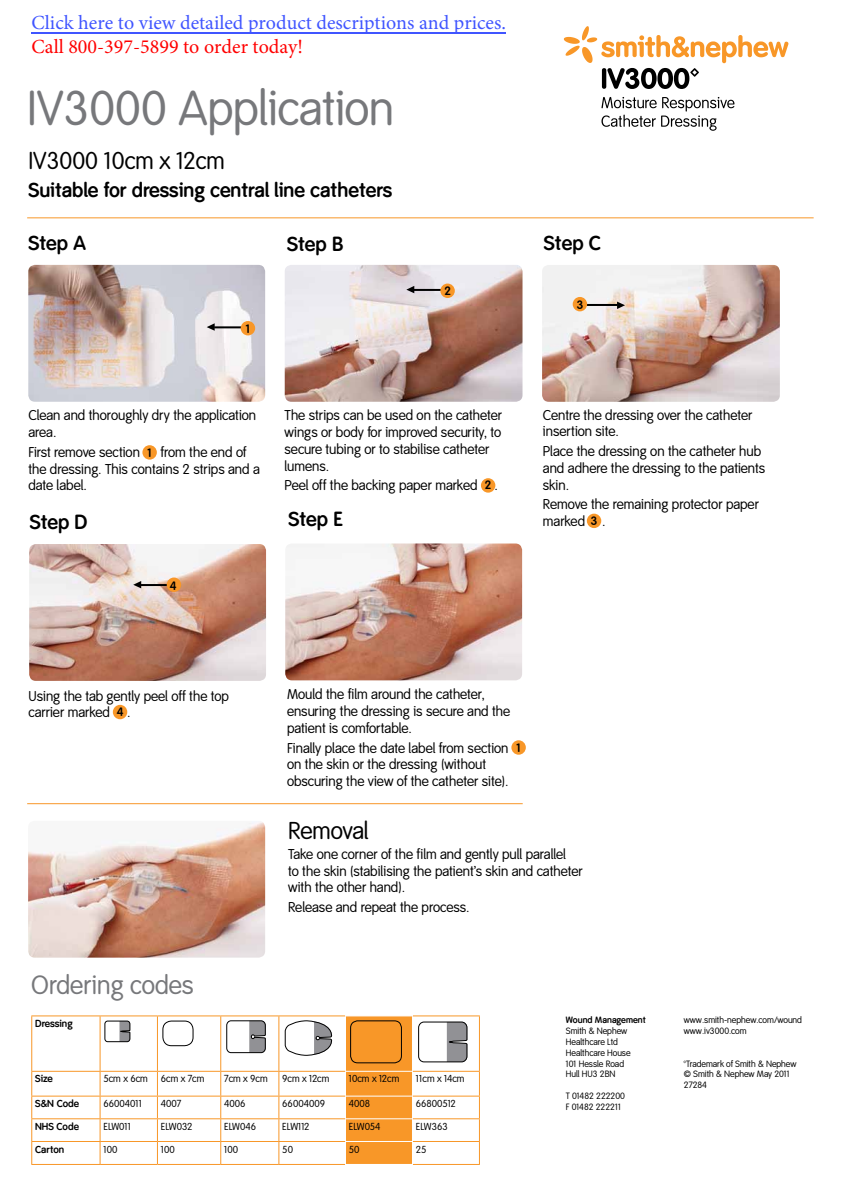
<style>
.page{position:relative;width:842px;height:1191px;background:#fff}
.page>*{position:absolute;margin:0;border:0;box-sizing:border-box;transform-origin:0 0}
.t1{font:48px "Smith&Nephew LF";color:#77787b}
.t2{font:26px "Smith&Nephew LF";color:#77787b}
.t3{font:24px "Smith&Nephew LF";color:#000}
.t4{font:700 20px "Smith&Nephew LF";color:#000}
.t5{font:20px "Minion Pro";color:#4055ff}
.t6{font:20px "Minion Pro";color:#f00}
.t7{font:14px/16.8px "Smith&Nephew LF";color:#000}
.t8{font:700 12px "Smith&Nephew LF";color:#000}
.t9{font:10px "Smith&Nephew LF";color:#000}
.t10{font:700 10px "Smith&Nephew LF";color:#000}
.t11{font:9px/10.8px "Smith&Nephew LF";color:#000}
.t12{font:700 9px "Smith&Nephew LF";color:#000}
</style>
<div class="page">
<svg style="left:601px;top:97px;width:133px;height:34px"></svg>
<svg style="left:564px;top:26px;width:224px;height:63px"></svg>
<img style="left:28px;top:265px;width:237px;height:137px">
<img style="left:285px;top:265px;width:237px;height:137px">
<img style="left:542px;top:265px;width:238px;height:137px">
<img style="left:29px;top:544px;width:237px;height:137px">
<img style="left:28px;top:821px;width:237px;height:136px">
<img style="left:285px;top:543px;width:237px;height:137px">
<hr style="left:27px;top:803px;width:496px;height:1px;background:#f89728">
<hr style="left:157px;top:1015px;width:64px;height:1px;background:#f89728">
<hr style="left:31px;top:1164px;width:69px;height:1px;background:#f89728">
<hr style="left:221px;top:1164px;width:58px;height:1px;background:#f89728">
<hr style="left:31px;top:1015px;width:69px;height:1px;background:#f89728">
<hr style="left:100px;top:1015px;width:57px;height:1px;background:#f89728">
<hr style="left:221px;top:1015px;width:58px;height:1px;background:#f89728">
<hr style="left:279px;top:1015px;width:66px;height:1px;background:#f89728">
<hr style="left:279px;top:1164px;width:66px;height:1px;background:#f89728">
<hr style="left:100px;top:1164px;width:57px;height:1px;background:#f89728">
<hr style="left:157px;top:1164px;width:64px;height:1px;background:#f89728">
<hr style="left:413px;top:1015px;width:67px;height:1px;background:#f89728">
<hr style="left:479px;top:1016px;width:1px;height:54px;background:#f89728">
<hr style="left:413px;top:1070px;width:67px;height:1px;background:#f89728">
<hr style="left:413px;top:1095px;width:67px;height:1px;background:#f89728">
<hr style="left:413px;top:1118px;width:67px;height:1px;background:#f89728">
<hr style="left:413px;top:1141px;width:67px;height:1px;background:#f89728">
<svg style="left:479px;top:1071px;width:1px;height:93px"></svg>
<hr style="left:413px;top:1164px;width:67px;height:1px;background:#f89728">
<svg style="left:31px;top:1016px;width:437px;height:148px"></svg>
<svg style="left:207px;top:323px;width:8px;height:8px"></svg>
<hr style="left:214px;top:326px;width:31px;height:2px;background:#000">
<div style="left:241px;top:321px;width:14px;height:14px;background:#f89728;border-radius:50%"></div>
<div style="left:142px;top:445px;width:15px;height:14px;background:#f89728;border-radius:50%"></div>
<svg style="left:406px;top:286px;width:8px;height:7px"></svg>
<hr style="left:414px;top:289px;width:30px;height:2px;background:#000">
<div style="left:440px;top:283px;width:15px;height:15px;background:#f89728;border-radius:50%"></div>
<div style="left:481px;top:478px;width:14px;height:14px;background:#f89728;border-radius:50%"></div>
<svg style="left:617px;top:301px;width:8px;height:8px"></svg>
<hr style="left:587px;top:304px;width:30px;height:2px;background:#000">
<div style="left:573px;top:297px;width:14px;height:14px;background:#f89728;border-radius:50%"></div>
<div style="left:587px;top:513px;width:14px;height:15px;background:#f89728;border-radius:50%"></div>
<svg style="left:133px;top:581px;width:8px;height:7px"></svg>
<hr style="left:141px;top:584px;width:30px;height:2px;background:#000">
<div style="left:167px;top:577px;width:14px;height:15px;background:#f89728;border-radius:50%"></div>
<div style="left:113px;top:705px;width:14px;height:14px;background:#f89728;border-radius:50%"></div>
<hr style="left:27px;top:218px;width:787px;height:1px;background:#f89728">
<div style="left:511px;top:740px;width:15px;height:14px;background:#f89728;border-radius:50%"></div>
<hr style="left:32px;top:32px;width:474px;height:1px;background:#4055ff">
<h3 class="t5" style="left:32px;top:9px;width:476px">Click here to view detailed product descriptions and prices.</h3>
<h3 class="t6" style="left:32px;top:33px;width:273px">Call 800-397-5899 to order today!</h3>
<p class="t1" style="left:27px;top:81px;width:368px">IV3000 Application</p>
<p class="t3" style="left:28px;top:147px;width:198px">IV3000 10cm x 12cm</p>
<p class="t4" style="left:28px;top:178px;width:365px">Suitable for dressing central line catheters</p>
<p class="t4" style="left:28px;top:231px;width:59px">Step A</p>
<p class="t4" style="left:287px;top:232px;width:58px">Step B</p>
<p class="t8" style="left:246px;top:322px;width:6px">1</p>
<p class="t8" style="left:444px;top:283px;width:8px">2</p>
<p class="t7" style="left:28px;top:407px;width:229px">Clean and thoroughly dry the application area.</p>
<p class="t7" style="left:28px;top:444px;width:113px">First remove section</p>
<p class="t7" style="left:28px;top:444px;width:233px;text-indent:132px">from the end of the dressing. This contains 2 strips and a date label.</p>
<p class="t8" style="left:147px;top:446px;width:6px">1</p>
<p class="t4" style="left:30px;top:510px;width:59px">Step D</p>
<p class="t8" style="left:170px;top:578px;width:8px">4</p>
<p class="t7" style="left:285px;top:407px;width:219px">The strips can be used on the catheter wings or body for improved security, to secure tubing or to stabilise catheter lumens.</p>
<p class="t7" style="left:285px;top:477px;width:215px">Peel off the backing paper marked .</p>
<p class="t8" style="left:485px;top:478px;width:8px">2</p>
<p class="t4" style="left:288px;top:507px;width:56px">Step E</p>
<p class="t4" style="left:544px;top:231px;width:58px">Step C</p>
<p class="t8" style="left:577px;top:298px;width:8px">3</p>
<p class="t7" style="left:543px;top:407px;width:211px">Centre the dressing over the catheter insertion site.</p>
<p class="t7" style="left:543px;top:443px;width:224px">Place the dressing on the catheter hub and adhere the dressing to the patients skin.</p>
<p class="t7" style="left:543px;top:496px;width:217px">Remove the remaining protector paper marked .</p>
<p class="t8" style="left:591px;top:513px;width:8px">3</p>
<p class="t7" style="left:28px;top:687px;width:202px">Using the tab gently peel off the top carrier marked .</p>
<p class="t8" style="left:117px;top:704px;width:8px">4</p>
<p class="t7" style="left:287px;top:686px;width:225px">Mould the film around the catheter, ensuring the dressing is secure and the patient is comfortable.</p>
<p class="t7" style="left:287px;top:739px;width:223px">Finally place the date label from section on the skin or the dressing (without obscuring the view of the catheter site).</p>
<p class="t8" style="left:516px;top:741px;width:6px">1</p>
<p class="t2" style="left:31px;top:970px;width:164px">Ordering codes</p>
<p class="t3" style="left:288px;top:817px;width:82px">Removal</p>
<p class="t7" style="left:288px;top:846px;width:296px">Take one corner of the film and gently pull parallel<br>to the skin (stabilising the patient’s skin and catheter with the other hand).</p>
<p class="t7" style="left:288px;top:899px;width:183px">Release and repeat the process.</p>
<p class="t10" style="left:35px;top:1017px;width:39px">Dressing</p>
<p class="t10" style="left:35px;top:1073px;width:19px">Size</p>
<p class="t9" style="left:103px;top:1073px;width:46px">5cm x 6cm</p>
<p class="t9" style="left:161px;top:1073px;width:45px">6cm x 7cm</p>
<p class="t9" style="left:224px;top:1073px;width:45px">7cm x 9cm</p>
<p class="t9" style="left:282px;top:1073px;width:49px">9cm x 12cm</p>
<p class="t9" style="left:349px;top:1073px;width:52px">10cm x 12cm</p>
<p class="t9" style="left:416px;top:1073px;width:50px">11cm x 14cm</p>
<p class="t10" style="left:35px;top:1097px;width:45px">S&amp;N Code</p>
<p class="t9" style="left:103px;top:1098px;width:40px">66004011</p>
<p class="t9" style="left:161px;top:1098px;width:22px">4007</p>
<p class="t9" style="left:224px;top:1098px;width:23px">4006</p>
<p class="t9" style="left:282px;top:1098px;width:44px">66004009</p>
<p class="t9" style="left:349px;top:1098px;width:23px">4008</p>
<p class="t9" style="left:416px;top:1098px;width:41px">66800512</p>
<p class="t10" style="left:35px;top:1120px;width:45px">NHS Code</p>
<p class="t9" style="left:103px;top:1120px;width:29px">ELW011</p>
<p class="t9" style="left:161px;top:1120px;width:33px">ELW032</p>
<p class="t9" style="left:224px;top:1120px;width:33px">ELW046</p>
<p class="t9" style="left:282px;top:1120px;width:29px">ELW112</p>
<p class="t9" style="left:349px;top:1120px;width:33px">ELW054</p>
<p class="t9" style="left:416px;top:1120px;width:33px">ELW363</p>
<p class="t10" style="left:35px;top:1143px;width:31px">Carton</p>
<p class="t9" style="left:103px;top:1143px;width:15px">100</p>
<p class="t9" style="left:161px;top:1143px;width:15px">100</p>
<p class="t9" style="left:224px;top:1143px;width:15px">100</p>
<p class="t9" style="left:282px;top:1143px;width:12px">50</p>
<p class="t9" style="left:349px;top:1143px;width:12px">50</p>
<p class="t9" style="left:416px;top:1143px;width:12px">25</p>
<p class="t12" style="left:566px;top:1015px;width:81px">Wound Management</p>
<p class="t11" style="left:684px;top:1015px;width:120px">www.smith-nephew.com/wound</p>
<p class="t11" style="left:566px;top:1025px;width:63px">Smith &amp; Nephew</p>
<p class="t11" style="left:684px;top:1025px;width:64px">www.iv3000.com</p>
<p class="t11" style="left:566px;top:1036px;width:66px">Healthcare Ltd<br>Healthcare House<br>101 Hessle Road</p>
<p class="t11" style="left:684px;top:1058px;width:114px">™Trademark of Smith &amp; Nephew</p>
<p class="t11" style="left:566px;top:1069px;width:51px">Hull HU3 2BN</p>
<p class="t11" style="left:684px;top:1069px;width:107px">© Smith &amp; Nephew May 2011<br>27284</p>
<p class="t11" style="left:566px;top:1090px;width:61px">T 01482 222200<br>F 01482 222211</p>
</div>
